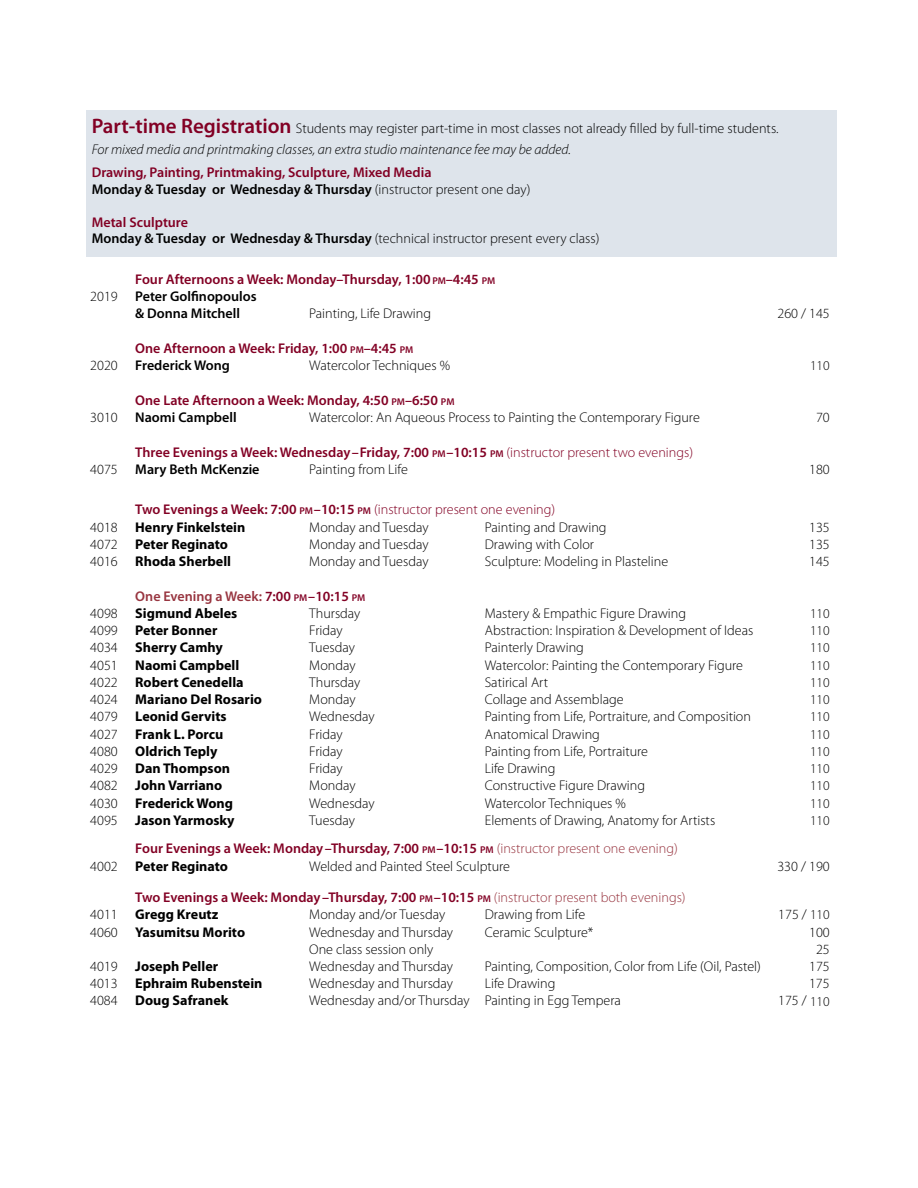
<style>
.page{position:relative;width:918px;height:1188px;background:#fff}
.page>*{position:absolute;margin:0;border:0;box-sizing:border-box;transform-origin:0 0}
.t1{font:300 14.1px/20.7px "Myriad Pro";color:#000}
.t2{font:600 14.1px/17.2px "Myriad Pro";color:#820024}
.t3{font:700 14.1px "Myriad Pro";color:#000}
.t4{font:300 14.1px/17.2px "Myriad Pro";color:#820024}
.t5{font:600 14.1px/17.2px "Myriad Pro";color:#983540}
.t6{font:600 14.1px "Myriad Pro";color:#000}
.t7{font:300 13.5px "Myriad Pro";color:#000}
.s1{font-weight:600;font-size:21px;color:#820024}
.s2{font-style:italic}
.s3{color:#000}
.s4{font-weight:300;color:#000}
.s5{font-weight:600;color:#820024}
.s6{font-weight:600}
.s7{font-size:9.9px}
.s8{font-weight:300}
.s9{font-weight:600;font-size:9.9px}
.s10{font-style:inherit}
.s11{font-weight:700;color:#000}
.s12{color:#820024}
.s13{font-size:9.9px;color:#820024}
.s14{font-weight:300;color:#983540}
.s15{font-size:13.5px}
</style>
<div class="page">
<div style="left:86px;top:110px;width:751px;height:147px;background:#dee4eb"></div>
<p class="t1" style="left:92px;top:118px;width:688px"><span class="s1">Part-time Registration</span> Students may register part-time in most classes not already filled by full-time students.<br><span class="s2">For mixed media and printmaking classes, an extra studio maintenance fee may be added.</span></p>
<p class="t2" style="left:92px;top:164px;width:440px;line-height:16.2px">Drawing, Painting, Printmaking, Sculpture, Mixed Media<br><span class="s3">Monday &amp; Tuesday or Wednesday &amp; Thursday</span> <span class="s4">(instructor present one day)</span></p>
<p class="t1" style="left:92px;top:214px;width:509px;line-height:16.2px"><span class="s5">Metal Sculpture<br></span><span class="s6">Monday &amp; Tuesday or Wednesday &amp; Thursday</span> (technical instructor present every class)</p>
<p class="t2" style="left:135px;top:270px;width:362px">Four Afternoons a Week: Monday–Thursday, 1:00 <span class="s7">PM</span>–4:45 <span class="s7">PM</span></p>
<p class="t6" style="left:90px;top:287px;width:168px"><span class="s8">2019</span> Peter Golfinopoulos</p>
<p class="t6" style="left:135px;top:305px;width:106px">&amp; Donna Mitchell</p>
<p class="t1" style="left:309px;top:304px;width:123px">Painting, Life Drawing</p>
<p class="t1" style="left:777px;top:304px;width:54px">260 / 145</p>
<p class="t2" style="left:90px;top:339px;width:324px;text-indent:45px">One Afternoon a Week: Friday, 1:00 <span class="s7">PM</span>–4:45 <span class="s7">PM<br></span><span class="s4">2020</span> <span class="s3">Frederick Wong</span></p>
<p class="t1" style="left:309px;top:355px;width:142px">Watercolor Techniques %</p>
<p class="t7" style="left:810px;top:358px;width:21px">110</p>
<p class="t2" style="left:90px;top:391px;width:366px;text-indent:45px">One Late Afternoon a Week: Monday, 4:50 <span class="s7">PM</span>–6:50 <span class="s7">PM<br></span><span class="s4">3010</span> <span class="s3">Naomi Campbell</span></p>
<p class="t1" style="left:309px;top:407px;width:392px">Watercolor: An Aqueous Process to Painting the Contemporary Figure</p>
<p class="t1" style="left:816px;top:407px;width:15px">70</p>
<p class="t2" style="left:90px;top:443px;width:604px;text-indent:45px">Three Evenings a Week: Wednesday–Friday, 7:00 <span class="s7">PM</span>–10:15 <span class="s7">PM</span> <span class="s8">(</span><span class="s8">instructor present two evenings)<br></span><span class="s4">4075</span> <span class="s3">Mary Beth McKenzie</span></p>
<p class="t1" style="left:309px;top:459px;width:100px">Painting from Life</p>
<p class="t1" style="left:809px;top:459px;width:22px">180</p>
<p class="t4" style="left:90px;top:501px;width:466px;text-indent:45px"><span class="s6">Two Evenings a Week: 7:00</span> <span class="s9">PM</span><span class="s6">–10:15</span> <span class="s9">PM</span> <span class="s10">(</span>instructor present one evening)<br><span class="s3">4018</span> <span class="s11">Henry Finkelstein</span></p>
<p class="t1" style="left:309px;top:517px;width:121px">Monday and Tuesday</p>
<p class="t1" style="left:485px;top:517px;width:123px">Painting and Drawing</p>
<p class="t1" style="left:809px;top:517px;width:22px">135</p>
<p class="t3" style="left:90px;top:535px;width:139px"><span class="s8">4072</span> Peter Reginato</p>
<p class="t1" style="left:309px;top:534px;width:121px">Monday and Tuesday</p>
<p class="t1" style="left:485px;top:534px;width:111px">Drawing with Color</p>
<p class="t1" style="left:809px;top:534px;width:22px">135</p>
<p class="t3" style="left:90px;top:552px;width:142px"><span class="s8">4016</span> Rhoda Sherbell</p>
<p class="t1" style="left:309px;top:551px;width:121px">Monday and Tuesday</p>
<p class="t1" style="left:485px;top:551px;width:185px">Sculpture: Modeling in Plasteline</p>
<p class="t1" style="left:809px;top:551px;width:22px">145</p>
<p class="t5" style="left:90px;top:587px;width:277px;text-indent:45px">One Evening a Week: <span class="s12">7:00</span> <span class="s13">PM</span><span class="s12">–10:15</span> <span class="s13">PM<br></span><span class="s4">4098</span> <span class="s11">Sigmund Abeles</span></p>
<p class="t1" style="left:309px;top:603px;width:53px">Thursday</p>
<p class="t1" style="left:485px;top:603px;width:203px">Mastery &amp; Empathic Figure Drawing</p>
<p class="t7" style="left:810px;top:606px;width:21px">110</p>
<p class="t3" style="left:90px;top:621px;width:129px"><span class="s8">4099</span> Peter Bonner</p>
<p class="t1" style="left:309px;top:620px;width:35px">Friday</p>
<p class="t1" style="left:485px;top:620px;width:270px">Abstraction: Inspiration &amp; Development of Ideas</p>
<p class="t7" style="left:810px;top:623px;width:21px">110</p>
<p class="t3" style="left:90px;top:638px;width:134px"><span class="s8">4034</span> Sherry Camhy</p>
<p class="t1" style="left:309px;top:637px;width:47px">Tuesday</p>
<p class="t1" style="left:485px;top:637px;width:101px">Painterly Drawing</p>
<p class="t7" style="left:810px;top:640px;width:21px">110</p>
<p class="t3" style="left:90px;top:656px;width:151px"><span class="s8">4051</span> Naomi Campbell</p>
<p class="t1" style="left:309px;top:655px;width:48px">Monday</p>
<p class="t1" style="left:485px;top:655px;width:260px">Watercolor: Painting the Contemporary Figure</p>
<p class="t7" style="left:810px;top:658px;width:21px">110</p>
<p class="t3" style="left:90px;top:673px;width:155px"><span class="s8">4022</span> Robert Cenedella</p>
<p class="t1" style="left:309px;top:672px;width:53px">Thursday</p>
<p class="t1" style="left:485px;top:672px;width:65px">Satirical Art</p>
<p class="t7" style="left:810px;top:675px;width:21px">110</p>
<p class="t3" style="left:90px;top:690px;width:173px"><span class="s8">4024</span> Mariano Del Rosario</p>
<p class="t1" style="left:309px;top:689px;width:48px">Monday</p>
<p class="t1" style="left:485px;top:689px;width:140px">Collage and Assemblage</p>
<p class="t7" style="left:810px;top:692px;width:21px">110</p>
<p class="t3" style="left:90px;top:707px;width:138px"><span class="s8">4079</span> Leonid Gervits</p>
<p class="t1" style="left:309px;top:706px;width:67px">Wednesday</p>
<p class="t1" style="left:485px;top:706px;width:268px">Painting from Life, Portraiture, and Composition</p>
<p class="t7" style="left:810px;top:709px;width:21px">110</p>
<p class="t3" style="left:90px;top:725px;width:135px"><span class="s8">4027</span> Frank L. Porcu</p>
<p class="t1" style="left:309px;top:724px;width:35px">Friday</p>
<p class="t1" style="left:485px;top:724px;width:117px">Anatomical Drawing</p>
<p class="t7" style="left:810px;top:727px;width:21px">110</p>
<p class="t3" style="left:90px;top:742px;width:129px"><span class="s8">4080</span> Oldrich Teply</p>
<p class="t1" style="left:309px;top:741px;width:35px">Friday</p>
<p class="t1" style="left:485px;top:741px;width:165px">Painting from Life, Portraiture</p>
<p class="t7" style="left:810px;top:744px;width:21px">110</p>
<p class="t3" style="left:90px;top:759px;width:141px"><span class="s8">4029</span> Dan Thompson</p>
<p class="t1" style="left:309px;top:758px;width:35px">Friday</p>
<p class="t1" style="left:485px;top:758px;width:72px">Life Drawing</p>
<p class="t7" style="left:810px;top:761px;width:21px">110</p>
<p class="t3" style="left:90px;top:776px;width:134px"><span class="s8">4082</span> John Varriano</p>
<p class="t1" style="left:309px;top:775px;width:48px">Monday</p>
<p class="t1" style="left:485px;top:775px;width:162px">Constructive Figure Drawing</p>
<p class="t7" style="left:810px;top:778px;width:21px">110</p>
<p class="t3" style="left:90px;top:794px;width:144px"><span class="s8">4030</span> Frederick Wong</p>
<p class="t1" style="left:309px;top:793px;width:67px">Wednesday</p>
<p class="t1" style="left:485px;top:793px;width:143px">Watercolor Techniques %</p>
<p class="t7" style="left:810px;top:796px;width:21px">110</p>
<p class="t3" style="left:90px;top:811px;width:146px"><span class="s8">4095</span> Jason Yarmosky</p>
<p class="t1" style="left:309px;top:810px;width:47px">Tuesday</p>
<p class="t1" style="left:485px;top:810px;width:232px">Elements of Drawing, Anatomy for Artists</p>
<p class="t7" style="left:810px;top:813px;width:21px">110</p>
<p class="t2" style="left:90px;top:840px;width:589px;text-indent:45px">Four Evenings a Week: Monday–Thursday, 7:00 <span class="s7">PM</span>–10:15 <span class="s7">PM</span> <span class="s14">(</span><span class="s14">instructor present one evening)<br></span><span class="s4">4002</span> <span class="s11">Peter Reginato</span></p>
<p class="t1" style="left:309px;top:856px;width:202px">Welded and Painted Steel Sculpture</p>
<p class="t1" style="left:777px;top:856px;width:54px">330 / 190</p>
<p class="t2" style="left:90px;top:888px;width:597px;text-indent:45px">Two Evenings a Week: Monday–Thursday, 7:00 <span class="s7">PM</span>–10:15 <span class="s7">PM</span> <span class="s14">(</span><span class="s14">instructor present both evenings)<br></span><span class="s4">4011</span> <span class="s11">Gregg Kreutz</span></p>
<p class="t1" style="left:309px;top:904px;width:137px">Monday and/or Tuesday</p>
<p class="t1" style="left:485px;top:904px;width:102px">Drawing from Life</p>
<p class="t1" style="left:778px;top:904px;width:53px">175 / <span class="s15">110</span></p>
<p class="t3" style="left:90px;top:923px;width:156px"><span class="s8">4060</span> Yasumitsu Morito</p>
<p class="t1" style="left:309px;top:922px;width:145px">Wednesday and Thursday</p>
<p class="t1" style="left:485px;top:922px;width:110px">Ceramic Sculpture*</p>
<p class="t1" style="left:809px;top:922px;width:22px">100</p>
<p class="t1" style="left:309px;top:939px;width:126px">One class session only</p>
<p class="t1" style="left:816px;top:939px;width:15px">25</p>
<p class="t3" style="left:90px;top:957px;width:129px"><span class="s8">4019</span> Joseph Peller</p>
<p class="t1" style="left:309px;top:956px;width:145px">Wednesday and Thursday</p>
<p class="t1" style="left:485px;top:956px;width:278px">Painting, Composition, Color from Life (Oil, Pastel)</p>
<p class="t1" style="left:809px;top:956px;width:22px">175</p>
<p class="t3" style="left:90px;top:974px;width:174px"><span class="s8">4013</span> Ephraim Rubenstein</p>
<p class="t1" style="left:309px;top:973px;width:145px">Wednesday and Thursday</p>
<p class="t1" style="left:485px;top:973px;width:72px">Life Drawing</p>
<p class="t1" style="left:809px;top:973px;width:22px">175</p>
<p class="t3" style="left:90px;top:992px;width:140px"><span class="s8">4084</span> Doug Safranek</p>
<p class="t1" style="left:309px;top:991px;width:313px">Wednesday and/or Thursday Painting in Egg Tempera</p>
<p class="t1" style="left:778px;top:991px;width:53px">175 / <span class="s15">110</span></p>
</div>
